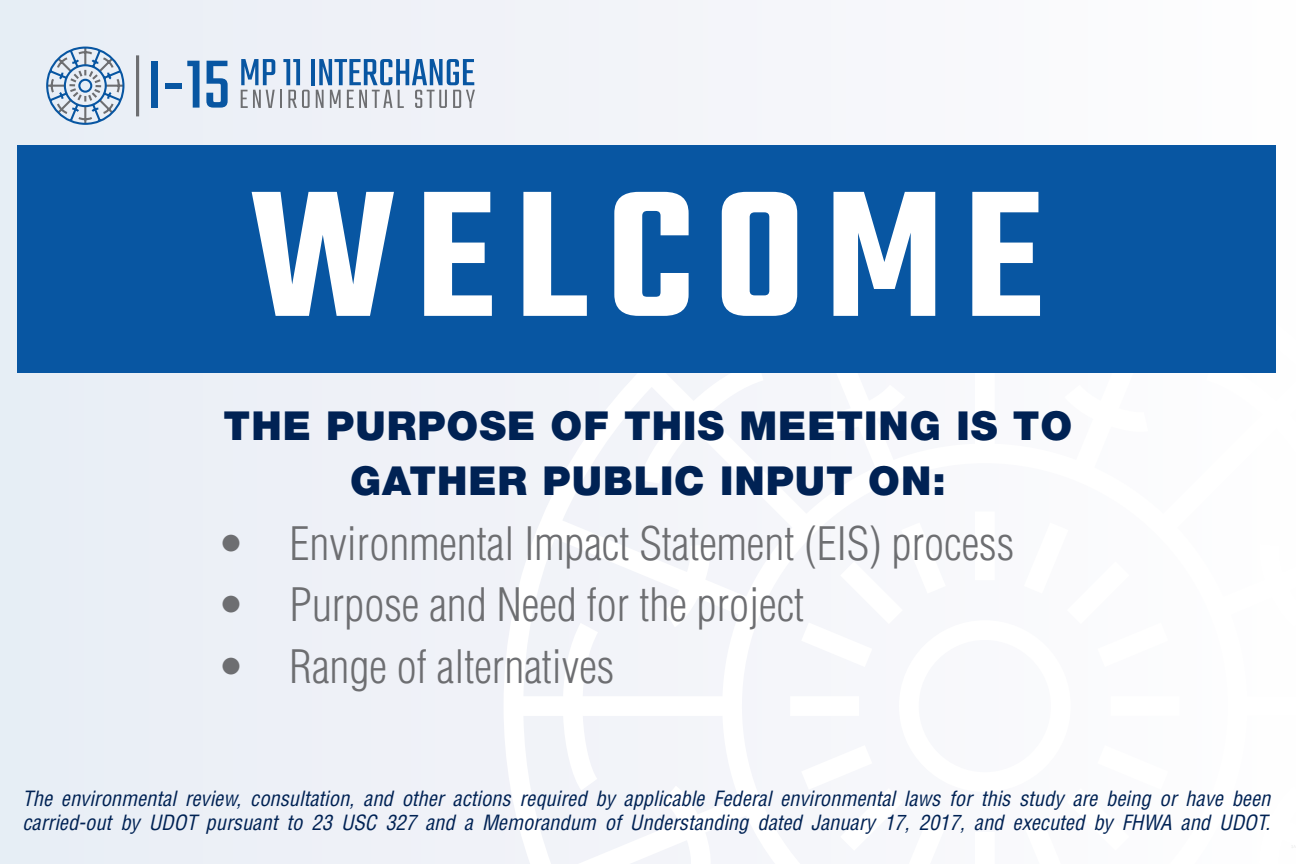
<style>
.page{position:relative;width:1296px;height:864px;background:#fff}
.page>*{position:absolute;margin:0;border:0;box-sizing:border-box;transform-origin:0 0}
.Welcome_Title{font:600 195px "Teko";letter-spacing:.1em;color:#fff}
.t1{font:300 condensed 45px "Helvetica LT Std";color:#6d6e71}
.Text_Body{font:900 40px/55px "Helvetica Neue LT Std";letter-spacing:.025em;color:#002254;text-align:center}
.Process_Board_body{font:italic condensed 20.5px/24.6px "Helvetica LT Std";color:#002254}
</style>
<div class="page">
<div style="left:0;top:0;width:1296px;height:864px;background:linear-gradient(to right,#e8edf5,#fefdfe)"></div>
<svg style="left:504px;top:225px;width:792px;height:639px"></svg>
<div style="left:151px;top:61px;width:7px;height:47px;background:#0856a2"></div>
<div style="left:166px;top:83px;width:16px;height:5px;background:#0856a2"></div>
<svg style="left:187px;top:61px;width:13px;height:47px"></svg>
<svg style="left:206px;top:61px;width:22px;height:47px"></svg>
<svg style="left:241px;top:59px;width:69px;height:49px"></svg>
<hr style="left:311px;top:59px;width:4px;height:26px;background:#0856a2">
<svg style="left:316px;top:59px;width:159px;height:49px"></svg>
<hr style="left:136px;top:55px;width:3px;height:61px;background:#6d6e71">
<svg style="left:45px;top:45px;width:81px;height:81px"></svg>
<div style="left:17px;top:146px;width:1259px;height:227px;background:#0856a2"></div>
<p class="Welcome_Title" style="left:250px;top:136px;width:795px">WELCOME</p>
<p class="Text_Body" style="left:224px;top:398px;width:850px">THE PURPOSE OF THIS MEETING IS TO<br>GATHER PUBLIC INPUT ON:</p>
<p class="t1" style="left:218px;top:515px;width:798px">• Environmental Impact Statement (EIS) process</p>
<p class="t1" style="left:218px;top:577px;width:588px">• Purpose and Need for the project</p>
<p class="t1" style="left:218px;top:639px;width:398px">• Range of alternatives</p>
<p class="Process_Board_body" style="left:22px;top:786px;width:1249px">The environmental review, consultation, and other actions required by applicable Federal environmental laws for this study are being or have been carried-out by UDOT pursuant to 23 USC 327 and a Memorandum of Understanding dated January 17, 2017, and executed by FHWA and UDOT.</p>
</div>
